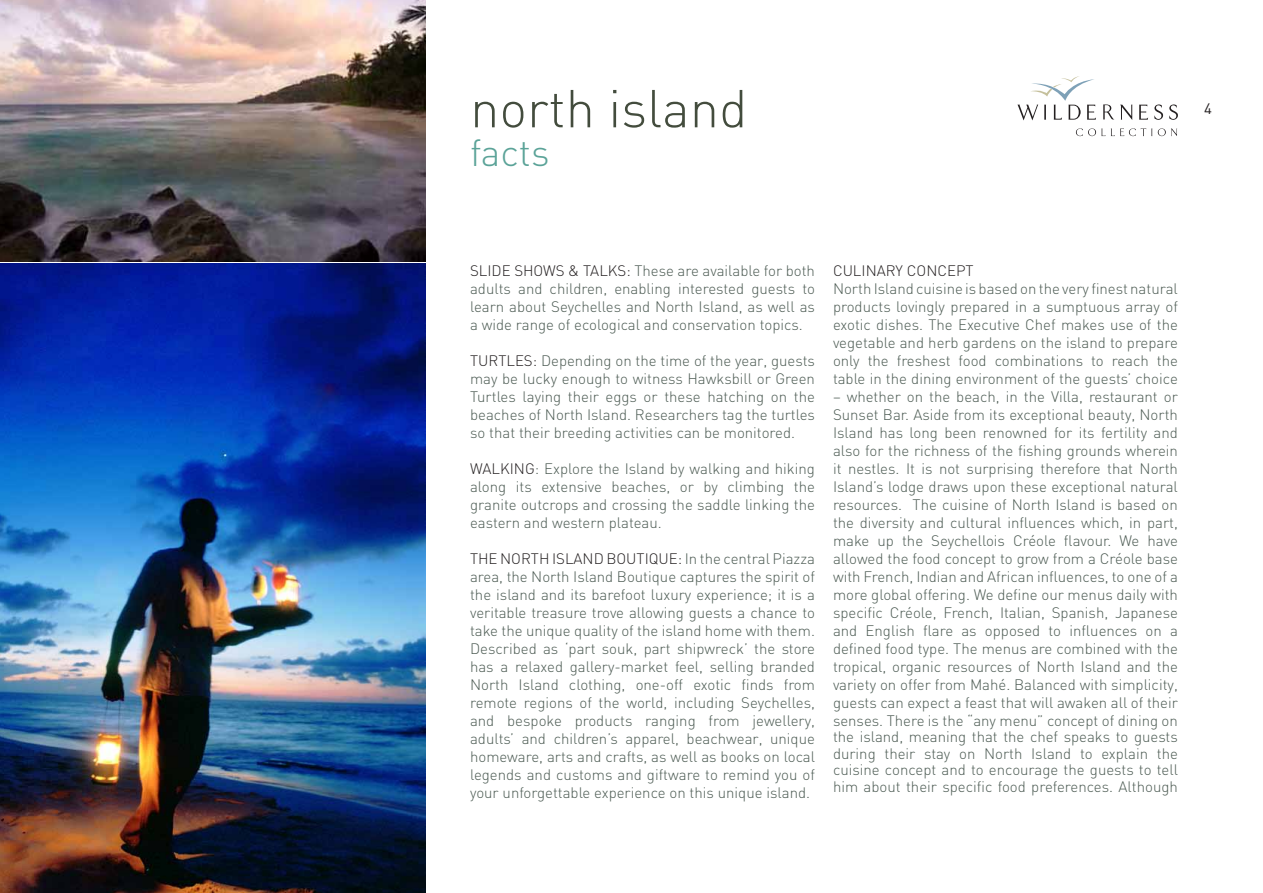
<style>
.page{position:relative;width:1263px;height:893px;background:#fff}
.page>*{position:absolute;margin:0;border:0;box-sizing:border-box;transform-origin:0 0}
.t1{font:300 52.5px "DIN";color:#434c3d}
.t2{font:300 37.5px "DIN";color:#5ba398}
.t3{font:300 15px/18px "DIN";color:#4b5a52;text-align:justify}
.t4{font:300 15px "DIN";color:#231f20}
.t5{font:15px "DIN";color:#231f20}
.s1{color:#231f20}
</style>
<div class="page">
<svg style="left:1017px;top:76px;width:161px;height:44px"></svg>
<svg style="left:1076px;top:128px;width:101px;height:8px"></svg>
<img style="left:0;top:264px;width:425px;height:629px">
<img style="left:0;top:0;width:425px;height:261px">
<h1 class="t1" style="left:470px;top:76px;width:279px">north island</h1>
<h2 class="t2" style="left:470px;top:130px;width:81px">facts</h2>
<p class="t5" style="left:1204px;top:100px;width:9px">4</p>
<p class="t3" style="left:470px;top:261px;width:346px"><span class="s1">SLIDE SHOWS &amp; TALKS:</span> These are available for both adults and children, enabling interested guests to learn about Seychelles and North Island, as well as a wide range of ecological and conservation topics.</p>
<p class="t3" style="left:470px;top:351px;width:346px"><span class="s1">TURTLES:</span> Depending on the time of the year, guests may be lucky enough to witness Hawksbill or Green Turtles laying their eggs or these hatching on the beaches of North Island. Researchers tag the turtles so that their breeding activities can be monitored.</p>
<p class="t3" style="left:470px;top:459px;width:346px"><span class="s1">WALKING</span>: Explore the Island by walking and hiking along its extensive beaches, or by climbing the granite outcrops and crossing the saddle linking the eastern and western plateau.</p>
<p class="t3" style="left:470px;top:549px;width:346px"><span class="s1">THE NORTH ISLAND BOUTIQUE:</span> In the central Piazza area, the North Island Boutique captures the spirit of the island and its barefoot luxury experience; it is a veritable treasure trove allowing guests a chance to take the unique quality of the island home with them.<br>Described as ‘part souk, part shipwreck’ the store has a relaxed gallery-market feel, selling branded North Island clothing, one-off exotic finds from remote regions of the world, including Seychelles, and bespoke products ranging from jewellery, adults’ and children’s apparel, beachwear, unique homeware, arts and crafts, as well as books on local legends and customs and giftware to remind you of your unforgettable experience on this unique island.</p>
<p class="t4" style="left:833px;top:261px;width:142px">CULINARY CONCEPT</p>
<p class="t3" style="left:833px;top:279px;width:346px">North Island cuisine is based on the very finest natural products lovingly prepared in a sumptuous array of exotic dishes. The Executive Chef makes use of the vegetable and herb gardens on the island to prepare only the freshest food combinations to reach the table in the dining environment of the guests’ choice</p>
<p class="t3" style="left:833px;top:387px;width:346px">– whether on the beach, in the Villa, restaurant or Sunset Bar. Aside from its exceptional beauty, North Island has long been renowned for its fertility and also for the richness of the fishing grounds wherein it nestles. It is not surprising therefore that North Island’s lodge draws upon these exceptional natural resources. The cuisine of North Island is based on the diversity and cultural influences which, in part, make up the Seychellois Créole flavour. We have allowed the food concept to grow from a Créole base with French, Indian and African influences, to one of a more global offering. We define our menus daily with specific Créole, French, Italian, Spanish, Japanese and English flare as opposed to influences on a defined food type. The menus are combined with the tropical, organic resources of North Island and the variety on offer from Mahé. Balanced with simplicity, guests can expect a feast that will awaken all of their senses. There is the “any menu” concept of dining on</p>
<p class="t3" style="left:833px;top:728px;width:346px;line-height:16.5px">the island, meaning that the chef speaks to guests during their stay on North Island to explain the cuisine concept and to encourage the guests to tell him about their specific food preferences. Although</p>
</div>
